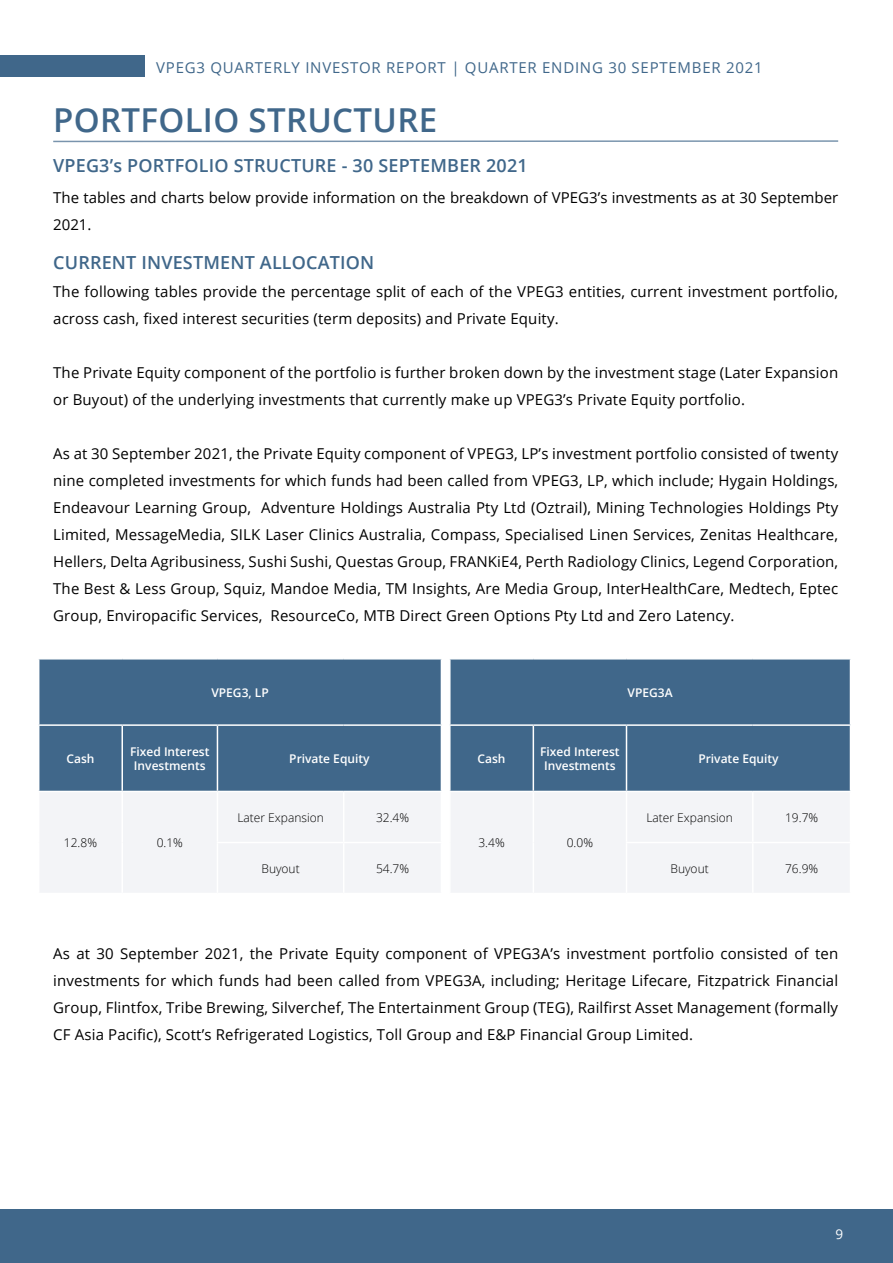
<style>
.page{position:relative;width:893px;height:1263px;background:#fff}
.page>*{position:absolute;margin:0;border:0;box-sizing:border-box;transform-origin:0 0}
.t1{font:600 33px "Open Sans";letter-spacing:.01em;color:#40678a}
.t2{font:600 18px "Open Sans";letter-spacing:.01em;color:#40678a}
.t3{font:15px/27px "Open Sans";letter-spacing:.01em;color:#000}
.t4{font:15px "Open Sans";letter-spacing:.05em;color:#40678a}
.t5{font:13.5px "Open Sans";color:#fff}
.t6{font:600 12px/14.4px "Open Sans";color:#fff;text-align:center}
.t7{font:300 12px "Open Sans";color:#000}
</style>
<div class="page">
<div style="left:1px;top:55px;width:144px;height:22px;background:#40678a"></div>
<div style="left:0;top:1210px;width:893px;height:53px;background:#40678a"></div>
<hr style="left:53px;top:140px;width:785px;height:2px;background:#40678a">
<div style="left:39px;top:659px;width:402px;height:132px;background:#40678a"></div>
<div style="left:40px;top:793px;width:400px;height:99px;background:#f3f4f7"></div>
<hr style="left:38px;top:724px;width:84px;height:2px;background:#fff">
<hr style="left:122px;top:724px;width:95px;height:2px;background:#fff">
<hr style="left:121px;top:726px;width:2px;height:65px;background:#fff">
<hr style="left:217px;top:724px;width:127px;height:2px;background:#fff">
<hr style="left:217px;top:726px;width:1px;height:65px;background:#fff">
<hr style="left:344px;top:724px;width:98px;height:2px;background:#fff">
<hr style="left:121px;top:792px;width:2px;height:50px;background:#fff">
<hr style="left:217px;top:792px;width:1px;height:50px;background:#fff">
<hr style="left:343px;top:792px;width:1px;height:50px;background:#fff">
<hr style="left:121px;top:842px;width:2px;height:51px;background:#fff">
<hr style="left:217px;top:842px;width:127px;height:1px;background:#fff">
<hr style="left:217px;top:843px;width:1px;height:50px;background:#fff">
<hr style="left:344px;top:842px;width:98px;height:1px;background:#fff">
<hr style="left:343px;top:843px;width:1px;height:50px;background:#fff">
<div style="left:451px;top:659px;width:399px;height:132px;background:#40678a"></div>
<div style="left:451px;top:793px;width:398px;height:99px;background:#f3f4f7"></div>
<hr style="left:449px;top:724px;width:84px;height:2px;background:#fff">
<hr style="left:533px;top:724px;width:93px;height:2px;background:#fff">
<hr style="left:533px;top:726px;width:1px;height:65px;background:#fff">
<hr style="left:626px;top:724px;width:127px;height:2px;background:#fff">
<hr style="left:626px;top:726px;width:1px;height:65px;background:#fff">
<hr style="left:753px;top:724px;width:98px;height:2px;background:#fff">
<hr style="left:533px;top:792px;width:1px;height:50px;background:#fff">
<hr style="left:626px;top:792px;width:1px;height:50px;background:#fff">
<hr style="left:752px;top:792px;width:1px;height:50px;background:#fff">
<hr style="left:533px;top:842px;width:1px;height:51px;background:#fff">
<hr style="left:626px;top:842px;width:127px;height:1px;background:#fff">
<hr style="left:626px;top:843px;width:1px;height:50px;background:#fff">
<hr style="left:753px;top:842px;width:98px;height:1px;background:#fff">
<hr style="left:752px;top:843px;width:1px;height:50px;background:#fff">
<p class="t4" style="left:156px;top:57px;width:608px">VPEG3 QUARTERLY INVESTOR REPORT | QUARTER ENDING 30 SEPTEMBER 2021</p>
<p class="t1" style="left:53px;top:97px;width:385px">PORTFOLIO STRUCTURE</p>
<p class="t2" style="left:53px;top:153px;width:476px">VPEG3’s PORTFOLIO STRUCTURE - 30 SEPTEMBER 2021</p>
<p class="t3" style="left:53px;top:184px;width:786px">The tables and charts below provide information on the breakdown of VPEG3’s investments as at 30 September<br>2021.</p>
<p class="t2" style="left:53px;top:250px;width:323px">CURRENT INVESTMENT ALLOCATION</p>
<p class="t3" style="left:53px;top:278px;width:787px">The following tables provide the percentage split of each of the VPEG3 entities, current investment portfolio, across cash, fixed interest securities (term deposits) and Private Equity.</p>
<p class="t3" style="left:53px;top:359px;width:786px">The Private Equity component of the portfolio is further broken down by the investment stage (Later Expansion or Buyout) of the underlying investments that currently make up VPEG3’s Private Equity portfolio.</p>
<p class="t3" style="left:53px;top:440px;width:787px;text-align:justify">As at 30 September 2021, the Private Equity component of VPEG3, LP’s investment portfolio consisted of twenty nine completed investments for which funds had been called from VPEG3, LP, which include; Hygain Holdings, Endeavour Learning Group, Adventure Holdings Australia Pty Ltd (Oztrail), Mining Technologies Holdings Pty Limited, MessageMedia, SILK Laser Clinics Australia, Compass, Specialised Linen Services, Zenitas Healthcare, Hellers, Delta Agribusiness, Sushi Sushi, Questas Group, FRANKiE4, Perth Radiology Clinics, Legend Corporation, The Best &amp; Less Group, Squiz, Mandoe Media, TM Insights, Are Media Group, InterHealthCare, Medtech, Eptec Group, Enviropacific Services, ResourceCo, MTB Direct Green Options Pty Ltd and Zero Latency.</p>
<p class="t6" style="left:211px;top:685px;width:59px">VPEG3, LP</p>
<p class="t6" style="left:628px;top:685px;width:47px">VPEG3A</p>
<p class="t6" style="left:66px;top:751px;width:30px">Cash</p>
<p class="t6" style="left:130px;top:744px;width:81px">Fixed Interest<br>Investments</p>
<p class="t6" style="left:289px;top:751px;width:82px">Private Equity</p>
<p class="t6" style="left:478px;top:751px;width:30px">Cash</p>
<p class="t6" style="left:540px;top:744px;width:81px">Fixed Interest<br>Investments</p>
<p class="t6" style="left:698px;top:751px;width:82px">Private Equity</p>
<p class="t7" style="left:64px;top:834px;width:35px">12.8%</p>
<p class="t7" style="left:157px;top:834px;width:28px">0.1%</p>
<p class="t7" style="left:237px;top:809px;width:88px">Later Expansion</p>
<p class="t7" style="left:376px;top:809px;width:35px">32.4%</p>
<p class="t7" style="left:261px;top:860px;width:40px">Buyout</p>
<p class="t7" style="left:376px;top:860px;width:35px">54.7%</p>
<p class="t7" style="left:478px;top:834px;width:28px">3.4%</p>
<p class="t7" style="left:567px;top:834px;width:28px">0.0%</p>
<p class="t7" style="left:646px;top:809px;width:88px">Later Expansion</p>
<p class="t7" style="left:785px;top:809px;width:35px">19.7%</p>
<p class="t7" style="left:670px;top:860px;width:40px">Buyout</p>
<p class="t7" style="left:785px;top:860px;width:35px">76.9%</p>
<p class="t3" style="left:53px;top:940px;width:786px;text-align:justify">As at 30 September 2021, the Private Equity component of VPEG3A’s investment portfolio consisted of ten investments for which funds had been called from VPEG3A, including; Heritage Lifecare, Fitzpatrick Financial Group, Flintfox, Tribe Brewing, Silverchef, The Entertainment Group (TEG), Railfirst Asset Management (formally CF Asia Pacific), Scott’s Refrigerated Logistics, Toll Group and E&amp;P Financial Group Limited.</p>
<p class="t5" style="left:836px;top:1224px;width:9px">9</p>
</div>
